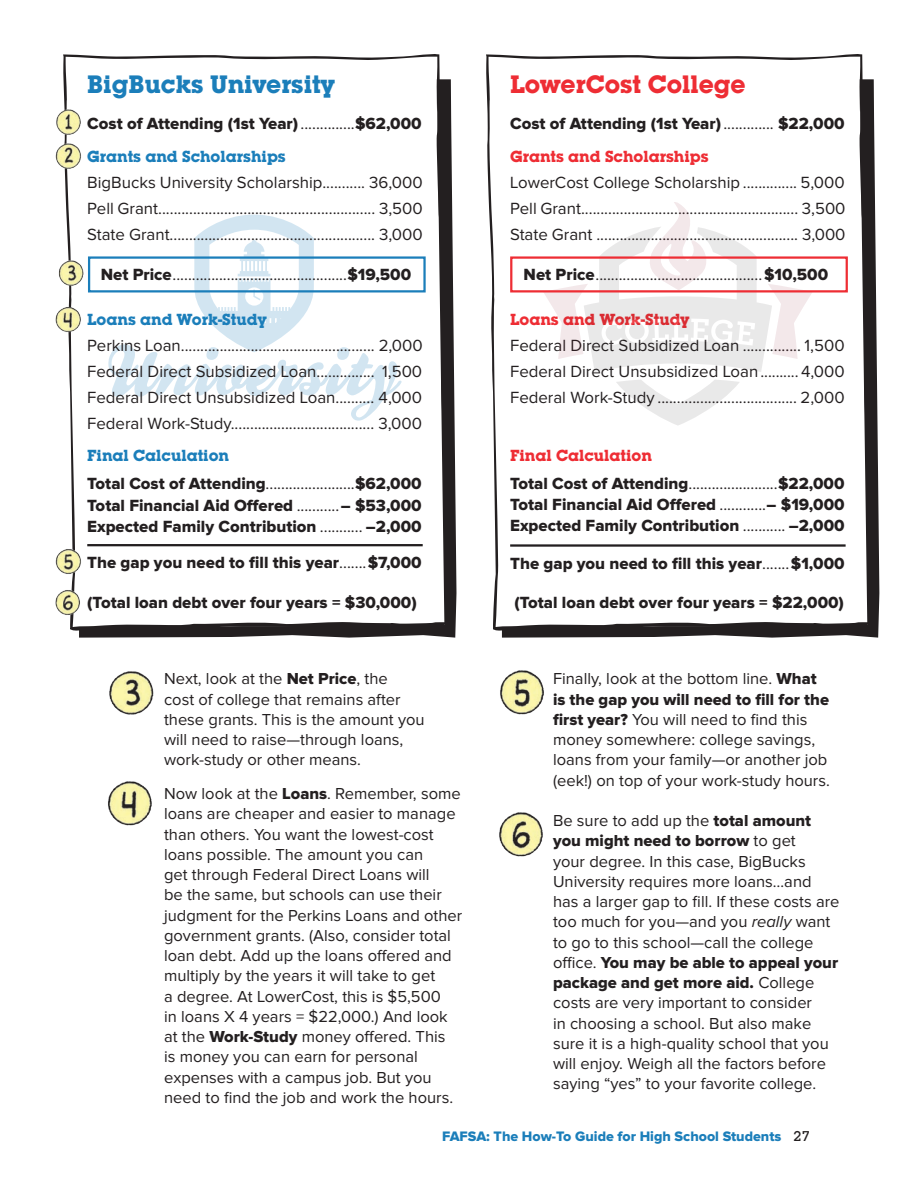
<style>
.page{position:relative;width:918px;height:1188px;background:#fff}
.page>*{position:absolute;margin:0;border:0;box-sizing:border-box;transform-origin:0 0}
.t1{font:700 26.4px "Lubalin Graph EF";color:#1b7eba}
.t2{font:700 26.4px "Lubalin Graph EF";color:#ee2d34}
.t3{font:16.8px/26px "Proxima Nova";color:#231f20;text-align:justify}
.t4{font:16.8px/21.3px "Proxima Nova Extrabld";color:#231f20;text-align:justify}
.t5{font:700 16.8px "Lubalin Graph EF";color:#1b7eba}
.t6{font:700 16.8px "Lubalin Graph EF";color:#ee2d34}
.t7{font:16.5px/20.2px "Proxima Nova";color:#231f20}
.t8{font:16.5px/20.2px "Proxima Nova Extrabld";color:#231f20}
.t9{font:14.25px "Proxima Nova Extrabld";color:#1b7eba}
.s1{font-family:"Proxima Nova"}
.s2{font-family:"Proxima Nova Extrabld"}
.s3{font-style:italic}
.s4{font-family:"Lubalin Graph EF";font-weight:500;font-size:14.85px;color:#231f20}
</style>
<div class="page">
<svg style="left:79px;top:79px;width:377px;height:559px;fill:#231f20"></svg>
<svg style="left:502px;top:79px;width:377px;height:559px;fill:#231f20"></svg>
<svg style="left:63px;top:54px;width:384px;height:579px"></svg>
<svg style="left:486px;top:54px;width:384px;height:579px"></svg>
<svg style="left:108px;top:215px;width:294px;height:206px"></svg>
<hr style="left:87px;top:544px;width:336px;height:2px;background:#231f20">
<hr style="left:510px;top:544px;width:336px;height:3px;background:#231f20">
<svg style="left:616px;top:380px;width:124px;height:46px"></svg>
<svg style="left:543px;top:200px;width:270px;height:172px"></svg>
<img style="left:109px;top:671px;width:45px;height:44px">
<img style="left:108px;top:781px;width:44px;height:45px">
<img style="left:500px;top:670px;width:44px;height:45px">
<img style="left:499px;top:812px;width:44px;height:45px">
<img style="left:56px;top:107px;width:27px;height:30px">
<img style="left:55px;top:141px;width:28px;height:30px">
<img style="left:58px;top:258px;width:25px;height:30px">
<img style="left:55px;top:302px;width:28px;height:34px">
<img style="left:55px;top:544px;width:28px;height:36px">
<img style="left:55px;top:585px;width:28px;height:37px">
<div style="left:88px;top:256px;width:338px;height:36px;border:2px solid #1b7eba"></div>
<div style="left:510px;top:256px;width:338px;height:36px;border:2px solid #ee2d34"></div>
<h1 class="t1" style="left:87px;top:68px;width:249px">BigBucks University</h1>
<p class="t4" style="left:87px;top:114px;width:336px">Cost of Attending (1st Year)<span class="s1">..............</span>$62,000</p>
<p class="t5" style="left:87px;top:146px;width:200px">Grants and Scholarships</p>
<p class="t3" style="left:87px;top:170px;width:337px">BigBucks University Scholarship........... 36,000<br>Pell Grant........................................................ 3,500<br>State Grant..................................................... 3,000</p>
<p class="t3" style="left:101px;top:261px;width:312px"><span class="s2">Net Price</span>.............................................<span class="s2">$19,500</span></p>
<p class="t5" style="left:87px;top:309px;width:181px">Loans and Work-Study</p>
<p class="t3" style="left:87px;top:332px;width:337px">Perkins Loan.................................................. 2,000<br>Federal Direct Subsidized Loan............... 1,500<br>Federal Direct Unsubsidized Loan.......... 4,000<br>Federal Work-Study..................................... 3,000</p>
<p class="t5" style="left:87px;top:445px;width:143px">Final Calculation</p>
<p class="t4" style="left:87px;top:473px;width:336px">Total Cost of Attending<span class="s1">.......................</span>$62,000<br>Total Financial Aid Offered <span class="s1">...........</span>– $53,000<br>Expected Family Contribution <span class="s1">...........</span> –2,000</p>
<p class="t4" style="left:87px;top:552px;width:336px">The gap you need to fill this year<span class="s1">.......</span>$7,000</p>
<p class="t4" style="left:87px;top:592px;width:331px">(Total loan debt over four years = $30,000)</p>
<p class="t7" style="left:164px;top:669px;width:262px">Next, look at the <span class="s2">Net Price</span>, the<br>cost of college that remains after these grants. This is the amount you will need to raise—through loans, work-study or other means.</p>
<p class="t7" style="left:164px;top:784px;width:300px">Now look at the <span class="s2">Loans</span>. Remember, some loans are cheaper and easier to manage than others. You want the lowest-cost loans possible. The amount you can<br>get through Federal Direct Loans will<br>be the same, but schools can use their judgment for the Perkins Loans and other government grants. (Also, consider total loan debt. Add up the loans offered and multiply by the years it will take to get<br>a degree. At LowerCost, this is $5,500<br>in loans X 4 years = $22,000.) And look at the <span class="s2">Work-Study</span> money offered. This<br>is money you can earn for personal expenses with a campus job. But you need to find the job and work the hours.</p>
<h1 class="t2" style="left:510px;top:68px;width:237px">LowerCost College</h1>
<p class="t4" style="left:510px;top:114px;width:336px">Cost of Attending (1st Year)<span class="s1">.............</span> $22,000</p>
<p class="t6" style="left:510px;top:146px;width:200px">Grants and Scholarships</p>
<p class="t3" style="left:510px;top:170px;width:337px">LowerCost College Scholarship .............. 5,000<br>Pell Grant........................................................ 3,500<br>State Grant .................................................... 3,000</p>
<p class="t3" style="left:524px;top:261px;width:306px"><span class="s2">Net Price</span>...........................................<span class="s2">$10,500</span></p>
<p class="t6" style="left:510px;top:309px;width:181px">Loans and Work-Study</p>
<p class="t3" style="left:510px;top:332px;width:336px">Federal Direct Subsidized Loan ............... 1,500<br>Federal Direct Unsubsidized Loan.......... 4,000<br>Federal Work-Study .................................... 2,000</p>
<p class="t6" style="left:510px;top:446px;width:143px">Final Calculation</p>
<p class="t4" style="left:510px;top:474px;width:336px">Total Cost of Attending<span class="s1">.......................</span>$22,000<br>Total Financial Aid Offered <span class="s1">............</span>– $19,000<br>Expected Family Contribution <span class="s1">...........</span> –2,000</p>
<p class="t4" style="left:510px;top:553px;width:336px">The gap you need to fill this year<span class="s1">.......</span>$1,000</p>
<p class="t4" style="left:514px;top:592px;width:331px">(Total loan debt over four years = $22,000)</p>
<p class="t7" style="left:553px;top:669px;width:265px">Finally, look at the bottom line. <span class="s2">What</span></p>
<p class="t8" style="left:553px;top:690px;width:278px">is the gap you will need to fill for the</p>
<p class="t7" style="left:553px;top:710px;width:278px"><span class="s2">first year?</span> You will need to find this money somewhere: college savings, loans from your family—or another job (eek!) on top of your work-study hours.</p>
<p class="t7" style="left:553px;top:811px;width:260px">Be sure to add up the <span class="s2">total amount</span></p>
<p class="t8" style="left:553px;top:831px;width:244px">you might need to borrow <span class="s1">to get</span></p>
<p class="t7" style="left:553px;top:851px;width:288px">your degree. In this case, BigBucks University requires more loans…and has a larger gap to fill. If these costs are too much for you—and you <span class="s3">really</span> want to go to this school—call the college</p>
<p class="t8" style="left:553px;top:953px;width:287px"><span class="s1">office.</span> You may be able to appeal your package and get more aid. <span class="s1">College</span></p>
<p class="t7" style="left:553px;top:993px;width:277px">costs are very important to consider in choosing a school. But also make sure it is a high-quality school that you will enjoy. Weigh all the factors before saying “yes” to your favorite college.</p>
<p class="t9" style="left:442px;top:1128px;width:369px">FAFSA: The How-To Guide for High School Students <span class="s4">27</span></p>
</div>
